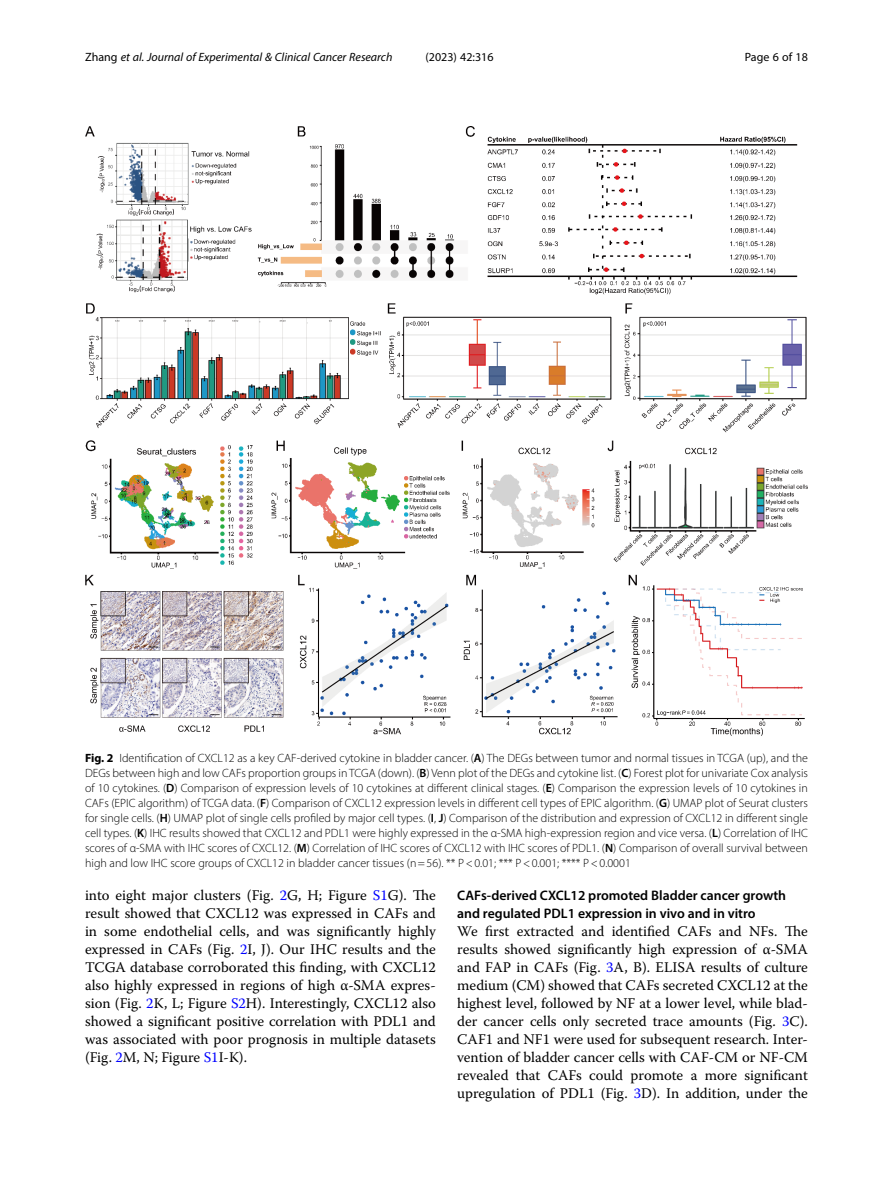
<style>
.page{position:relative;width:893px;height:1191px;background:#fff}
.page>*{position:absolute;margin:0;border:0;box-sizing:border-box;transform-origin:0 0}
.Body_Text{font:14.7px/18px "Warnock Pro";color:#000;text-align:justify}
.Head_2{font:600 13.8px/18px "Myriad Pro";color:#000}
.Figure_Caption{font:300 12px/15px "Myriad Pro";color:#000;text-align:justify}
.t1{font:italic 12px "Myriad Pro";color:#000}
.t2{font:12px "Myriad Pro";color:#000}
.s1{font-style:normal}
.s2{font-weight:700}
.s3{font-weight:600}
.s4{color:#00f}
</style>
<div class="page">
<img style="left:85px;top:126px;width:723px;height:609px">
<p class="t1" style="left:85px;top:50px;width:309px"><span class="s1">Zhang</span> et al. Journal of Experimental &amp; Clinical Cancer Research</p>
<p class="t2" style="left:425px;top:50px;width:70px">(2023) 42:316</p>
<p class="t2" style="left:745px;top:50px;width:65px">Page 6 of 18</p>
<p class="Figure_Caption" style="left:85px;top:751px;width:724px"><span class="s2">Fig. 2</span> Identification of CXCL12 as a key CAF-derived cytokine in bladder cancer. (<span class="s3">A</span>) The DEGs between tumor and normal tissues in TCGA (up), and the DEGs between high and low CAFs proportion groups in TCGA (down). (<span class="s3">B</span>) Venn plot of the DEGs and cytokine list. (<span class="s3">C</span>) Forest plot for univariate Cox analysis of 10 cytokines. (<span class="s3">D</span>) Comparison of expression levels of 10 cytokines at different clinical stages. (<span class="s3">E</span>) Comparison the expression levels of 10 cytokines in CAFs (EPIC algorithm) of TCGA data. (<span class="s3">F</span>) Comparison of CXCL12 expression levels in different cell types of EPIC algorithm. (<span class="s3">G</span>) UMAP plot of Seurat clusters for single cells. (<span class="s3">H</span>) UMAP plot of single cells profiled by major cell types. (<span class="s3">I</span>, <span class="s3">J</span>) Comparison of the distribution and expression of CXCL12 in different single cell types. (<span class="s3">K</span>) IHC results showed that CXCL12 and PDL1 were highly expressed in the α-SMA high-expression region and vice versa. (<span class="s3">L</span>) Correlation of IHC scores of α-SMA with IHC scores of CXCL12. (<span class="s3">M</span>) Correlation of IHC scores of CXCL12 with IHC scores of PDL1. (<span class="s3">N</span>) Comparison of overall survival between high and low IHC score groups of CXCL12 in bladder cancer tissues (n=56). ** P&lt;0.01; *** P&lt;0.001; **** P&lt;0.0001</p>
<p class="Body_Text" style="left:85px;top:886px;width:352px">into eight major clusters (Fig. <span class="s4">2</span>G, H; Figure <span class="s4">S1</span>G). The result showed that CXCL12 was expressed in CAFs and in some endothelial cells, and was significantly highly expressed in CAFs (Fig. <span class="s4">2</span>I, J). Our IHC results and the TCGA database corroborated this finding, with CXCL12 also highly expressed in regions of high α-SMA expres&shy;sion (Fig. <span class="s4">2</span>K, L; Figure <span class="s4">S2</span>H). Interestingly, CXCL12 also showed a significant positive correlation with PDL1 and was associated with poor prognosis in multiple datasets (Fig. <span class="s4">2</span>M, N; Figure <span class="s4">S1</span>I-K).</p>
<p class="Head_2" style="left:457px;top:886px;width:330px">CAFs-derived CXCL12 promoted Bladder cancer growth and regulated PDL1 expression in vivo and in vitro</p>
<p class="Body_Text" style="left:457px;top:922px;width:352px">We first extracted and identified CAFs and NFs. The results showed significantly high expression of α-SMA and FAP in CAFs (Fig. <span class="s4">3</span>A, B). ELISA results of culture medium (CM) showed that CAFs secreted CXCL12 at the highest level, followed by NF at a lower level, while blad&shy;der cancer cells only secreted trace amounts (Fig. <span class="s4">3</span>C).<br>CAF1 and NF1 were used for subsequent research. Inter&shy;vention of bladder cancer cells with CAF-CM or NF-CM revealed that CAFs could promote a more significant upregulation of PDL1 (Fig. <span class="s4">3</span>D). In addition, under the</p>
</div>
